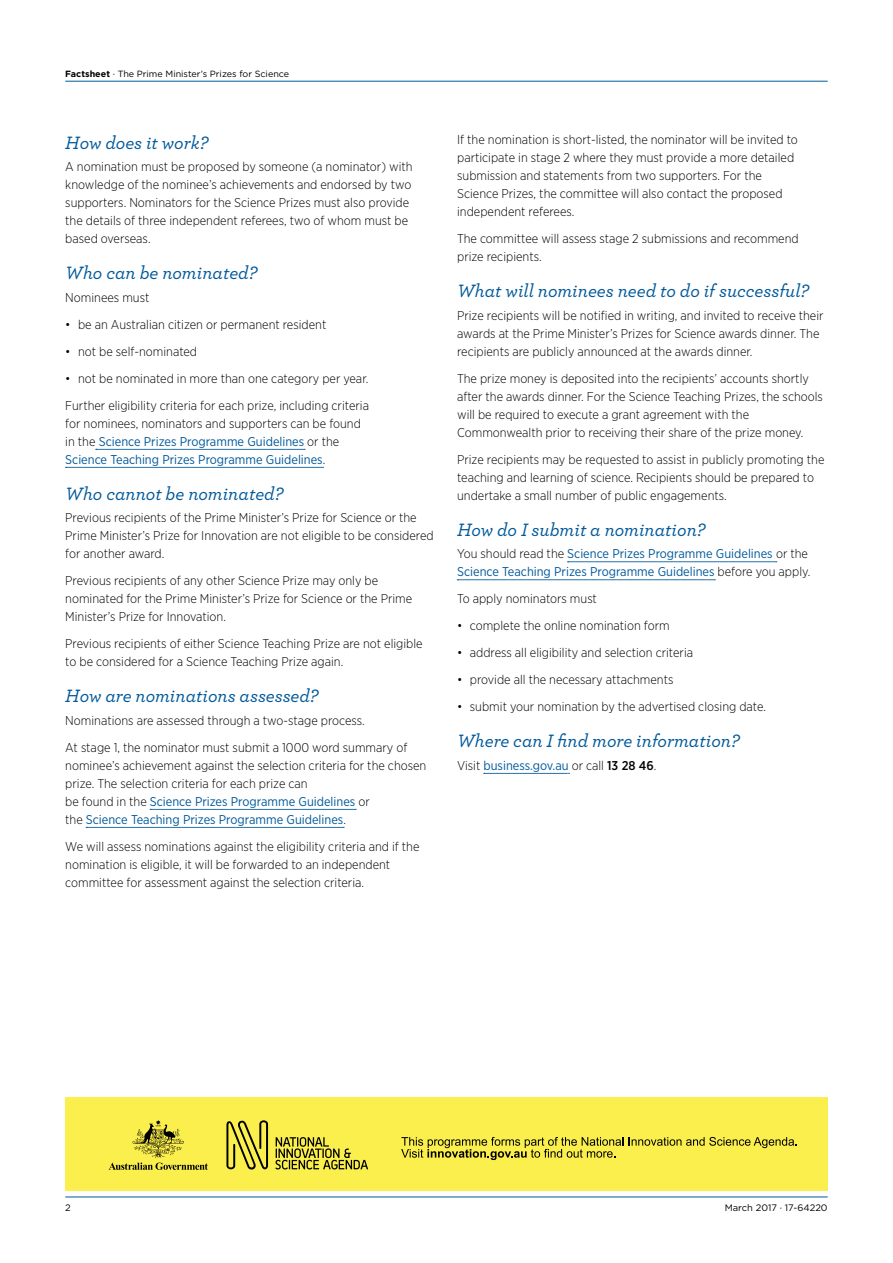
<style>
.page{position:relative;width:893px;height:1263px;background:#fff}
.page>*{position:absolute;margin:0;border:0;box-sizing:border-box;transform-origin:0 0}
.business_h3{font:italic 500 18.75px "Archer";color:#00599a}
.business_p{font:300 12.75px/18px "Gotham Narrow";color:#000}
.business_p-2{font:12.75px/18px "Gotham Narrow";color:#00599a}
.t1{font:9.3px "Gotham";color:#000}
.t2{font:9px "Gotham";color:#000}
.s1{font-weight:700}
.s2{font-weight:400;color:#00599a}
.s3{font-weight:300;color:#000}
.s4{font-weight:500;color:#000}
</style>
<div class="page">
<hr style="left:65px;top:81px;width:763px;height:1px;background:#00599a">
<hr style="left:65px;top:1197px;width:763px;height:1px;background:#00599a">
<svg style="left:96px;top:449px;width:209px;height:1px"></svg>
<svg style="left:65px;top:467px;width:259px;height:1px"></svg>
<svg style="left:150px;top:809px;width:206px;height:1px"></svg>
<svg style="left:86px;top:827px;width:258px;height:1px"></svg>
<svg style="left:567px;top:561px;width:210px;height:1px"></svg>
<svg style="left:457px;top:579px;width:258px;height:1px"></svg>
<svg style="left:484px;top:773px;width:85px;height:1px"></svg>
<div style="left:66px;top:1097px;width:762px;height:93px;background:#fbef4d"></div>
<svg style="left:109px;top:1120px;width:99px;height:50px"></svg>
<svg style="left:275px;top:1137px;width:93px;height:32px"></svg>
<svg style="left:226px;top:1120px;width:42px;height:49px"></svg>
<svg style="left:629px;top:1137px;width:168px;height:11px"></svg>
<svg style="left:401px;top:1137px;width:222px;height:23px"></svg>
<p class="t2" style="left:65px;top:68px;width:225px"><span class="s1">Factsheet</span> · The Prime Minister’s Prizes for Science</p>
<h3 class="business_h3" style="left:65px;top:128px;width:144px">How does it work?</h3>
<p class="business_p" style="left:65px;top:157px;width:349px">A nomination must be proposed by someone (a nominator) with knowledge of the nominee’s achievements and endorsed by two supporters. Nominators for the Science Prizes must also provide the details of three independent referees, two of whom must be based overseas.</p>
<h3 class="business_h3" style="left:65px;top:259px;width:193px">Who can be nominated?</h3>
<p class="business_p" style="left:65px;top:288px;width:86px">Nominees must</p>
<p class="business_p" style="left:65px;top:315px;width:263px">• be an Australian citizen or permanent resident</p>
<p class="business_p" style="left:65px;top:342px;width:133px">• not be self-nominated</p>
<p class="business_p" style="left:65px;top:369px;width:305px">• not be nominated in more than one category per year.</p>
<p class="business_p" style="left:65px;top:396px;width:305px">Further eligibility criteria for each prize, including criteria for nominees, nominators and supporters can be found in the <span class="s2">Science Prizes Programme Guidelines</span> or the <span class="s2">Science Teaching Prizes Programme Guidelines</span>.</p>
<h3 class="business_h3" style="left:65px;top:479px;width:219px">Who cannot be nominated?</h3>
<p class="business_p" style="left:65px;top:508px;width:370px">Previous recipients of the Prime Minister’s Prize for Science or the<br>Prime Minister’s Prize for Innovation are not eligible to be considered for another award.</p>
<p class="business_p" style="left:65px;top:571px;width:348px">Previous recipients of any other Science Prize may only be nominated for the Prime Minister’s Prize for Science or the Prime<br>Minister’s Prize for Innovation.</p>
<p class="business_p" style="left:65px;top:634px;width:359px">Previous recipients of either Science Teaching Prize are not eligible to be considered for a Science Teaching Prize again.</p>
<h3 class="business_h3" style="left:65px;top:682px;width:255px">How are nominations assessed?</h3>
<p class="business_p" style="left:65px;top:711px;width:301px">Nominations are assessed through a two-stage process.</p>
<p class="business_p" style="left:65px;top:738px;width:363px">At stage 1, the nominator must submit a 1000 word summary of nominee’s achievement against the selection criteria for the chosen prize. The selection criteria for each prize can<br>be found in the <span class="s2">Science Prizes Programme Guidelines</span> or<br>the <span class="s2">Science Teaching Prizes Programme Guidelines</span>.</p>
<p class="business_p" style="left:65px;top:837px;width:356px">We will assess nominations against the eligibility criteria and if the nomination is eligible, it will be forwarded to an independent committee for assessment against the selection criteria.</p>
<p class="business_p" style="left:457px;top:130px;width:342px">If the nomination is short-listed, the nominator will be invited to participate in stage 2 where they must provide a more detailed submission and statements from two supporters. For the Science Prizes, the committee will also contact the proposed independent referees.</p>
<p class="business_p" style="left:457px;top:229px;width:343px">The committee will assess stage 2 submissions and recommend prize recipients.</p>
<h3 class="business_h3" style="left:457px;top:277px;width:353px">What will nominees need to do if successful?</h3>
<p class="business_p" style="left:457px;top:306px;width:368px">Prize recipients will be notified in writing, and invited to receive their awards at the Prime Minister’s Prizes for Science awards dinner. The recipients are publicly announced at the awards dinner.</p>
<p class="business_p" style="left:457px;top:369px;width:367px">The prize money is deposited into the recipients’ accounts shortly after the awards dinner. For the Science Teaching Prizes, the schools will be required to execute a grant agreement with the Commonwealth prior to receiving their share of the prize money.</p>
<p class="business_p" style="left:457px;top:450px;width:369px">Prize recipients may be requested to assist in publicly promoting the teaching and learning of science. Recipients should be prepared to undertake a small number of public engagements.</p>
<h3 class="business_h3" style="left:457px;top:515px;width:250px">How do I submit a nomination?</h3>
<p class="business_p-2" style="left:457px;top:544px;width:355px"><span class="s3">You should read the</span> Science Prizes Programme Guidelines <span class="s3">or the<br></span>Science Teaching Prizes Programme Guidelines <span class="s3">before you apply.</span></p>
<p class="business_p" style="left:457px;top:589px;width:141px">To apply nominators must</p>
<p class="business_p" style="left:457px;top:616px;width:214px">• complete the online nomination form</p>
<p class="business_p" style="left:457px;top:643px;width:237px">• address all eligibility and selection criteria</p>
<p class="business_p" style="left:457px;top:670px;width:218px">• provide all the necessary attachments</p>
<p class="business_p" style="left:457px;top:697px;width:310px">• submit your nomination by the advertised closing date.</p>
<h3 class="business_h3" style="left:457px;top:727px;width:284px">Where can I find more information?</h3>
<p class="business_p-2" style="left:457px;top:756px;width:201px"><span class="s3">Visit</span> business.gov.au <span class="s3">or call</span> <span class="s4">13 28 46</span><span class="s3">.</span></p>
<p class="t1" style="left:65px;top:1202px;width:7px">2</p>
<p class="t1" style="left:725px;top:1202px;width:105px">March 2017 · 17-64220</p>
</div>
